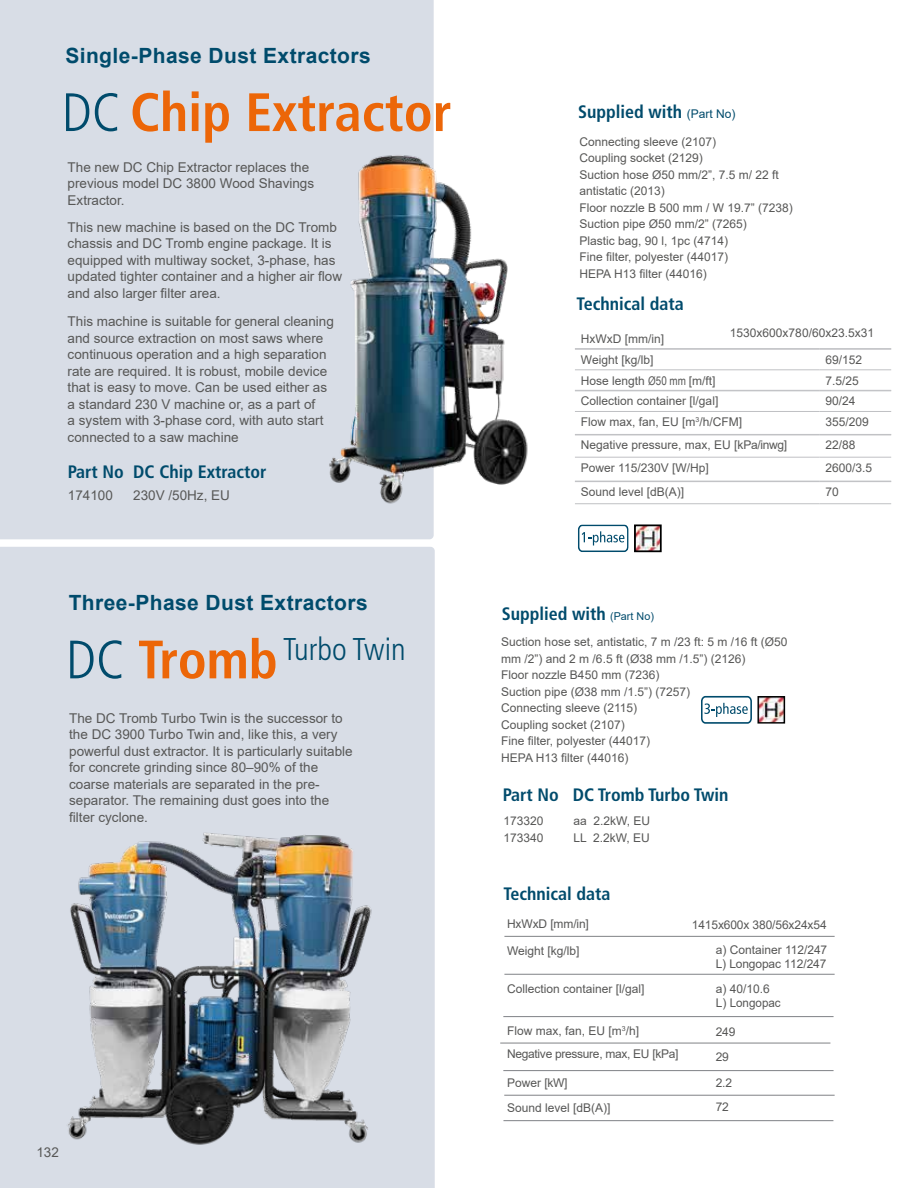
<style>
.page{position:relative;width:918px;height:1188px;background:#fff}
.page>*{position:absolute;margin:0;border:0;box-sizing:border-box;transform-origin:0 0}
.t1{font:700 condensed 54px "Frutiger LT Pro";color:#ec6608}
.t2{font:300 condensed 31.5px "Frutiger LT Pro";color:#004b6c}
.t3{font:700 21px "Arial";letter-spacing:.02em;color:#004b6c}
.t4{font:700 condensed 18px "Frutiger LT Pro";color:#004b6c}
.t5{font:13.5px/16.5px "Arial";color:#575756}
.t6{font:12px/16.5px "Arial";color:#575756}
.t7{font:12px/23.4px "Arial";letter-spacing:-.025em;color:#575756}
.s1{font-weight:300;color:#004b6c}
.s2{font-size:54px}
.s3{font-weight:700;font-size:54px;color:#ec6608}
.s4{font-family:"Arial";font-weight:400;font-stretch:normal;font-size:12px}
.s5{font-family:"Arial Narrow"}
.s6{font-family:"Arial";font-weight:400;font-stretch:normal;font-size:10.8px}
</style>
<div class="page">
<div style="left:0;top:0;width:434px;height:539px;background:#d8dde6"></div>
<img style="left:637px;top:527px;width:22px;height:22px">
<div style="left:634px;top:524px;width:28px;height:28px;border:2px solid #000"></div>
<div style="left:0;top:547px;width:435px;height:641px;background:#d8dde6"></div>
<hr style="left:504px;top:936px;width:331px;height:1px;background:#86888c">
<hr style="left:504px;top:974px;width:331px;height:1px;background:#86888c">
<hr style="left:503px;top:1016px;width:331px;height:1px;background:#86888c">
<hr style="left:504px;top:1095px;width:331px;height:1px;background:#86888c">
<hr style="left:503px;top:1070px;width:331px;height:1px;background:#86888c">
<hr style="left:503px;top:1120px;width:330px;height:1px;background:#86888c">
<img style="left:45px;top:820px;width:347px;height:368px">
<hr style="left:500px;top:1043px;width:330px;height:1px;background:#86888c">
<svg style="left:701px;top:696px;width:51px;height:28px"></svg>
<img style="left:759px;top:698px;width:24px;height:24px">
<div style="left:757px;top:696px;width:28px;height:28px;border:1px solid #000"></div>
<hr style="left:575px;top:348px;width:244px;height:1px;background:#c0c1c4">
<hr style="left:575px;top:349px;width:244px;height:1px;background:#c0c1c4">
<hr style="left:819px;top:348px;width:72px;height:1px;background:#c0c1c4">
<hr style="left:819px;top:349px;width:72px;height:1px;background:#c0c1c4">
<hr style="left:575px;top:369px;width:244px;height:1px;background:#c0c1c4">
<hr style="left:819px;top:369px;width:72px;height:1px;background:#c0c1c4">
<hr style="left:575px;top:390px;width:244px;height:1px;background:#c0c1c4">
<hr style="left:575px;top:391px;width:244px;height:1px;background:#c0c1c4">
<hr style="left:819px;top:390px;width:72px;height:1px;background:#c0c1c4">
<hr style="left:819px;top:391px;width:72px;height:1px;background:#c0c1c4">
<hr style="left:575px;top:434px;width:244px;height:1px;background:#c0c1c4">
<hr style="left:575px;top:435px;width:244px;height:1px;background:#c0c1c4">
<hr style="left:819px;top:434px;width:72px;height:1px;background:#c0c1c4">
<hr style="left:819px;top:435px;width:72px;height:1px;background:#c0c1c4">
<hr style="left:575px;top:481px;width:244px;height:1px;background:#c0c1c4">
<hr style="left:819px;top:481px;width:72px;height:1px;background:#c0c1c4">
<hr style="left:575px;top:411px;width:244px;height:1px;background:#c0c1c4">
<hr style="left:819px;top:411px;width:72px;height:1px;background:#c0c1c4">
<hr style="left:575px;top:457px;width:244px;height:1px;background:#c0c1c4">
<hr style="left:819px;top:457px;width:72px;height:1px;background:#c0c1c4">
<hr style="left:575px;top:503px;width:244px;height:1px;background:#c0c1c4">
<hr style="left:819px;top:503px;width:72px;height:1px;background:#c0c1c4">
<svg style="left:578px;top:524px;width:51px;height:28px"></svg>
<img style="left:317px;top:121px;width:211px;height:404px">
<h3 class="t3" style="left:65px;top:41px;width:307px">Single-Phase Dust Extractors</h3>
<h1 class="t1" style="left:62px;top:80px;width:392px"><span class="s1">DC</span> Chip Extractor</h1>
<p class="t5" style="left:68px;top:159px;width:248px">The new DC Chip Extractor replaces the previous model DC 3800 Wood Shavings<br>Extractor.</p>
<p class="t5" style="left:68px;top:219px;width:276px">This new machine is based on the DC Tromb chassis and DC Tromb engine package. It is equipped with multiway socket, 3-phase, has updated tighter container and a higher air flow and also larger filter area.</p>
<p class="t5" style="left:68px;top:313px;width:268px">This machine is suitable for general cleaning and source extraction on most saws where continuous operation and a high separation rate are required. It is robust, mobile device that is easy to move. Can be used either as a standard 230 V machine or, as a part of<br>a system with 3-phase cord, with auto start connected to a saw machine</p>
<h3 class="t4" style="left:68px;top:461px;width:200px">Part No DC Chip Extractor</h3>
<p class="t5" style="left:68px;top:487px;width:47px">174100</p>
<p class="t5" style="left:133px;top:487px;width:98px">230V /50Hz, EU</p>
<h3 class="t3" style="left:69px;top:587px;width:301px">Three-Phase Dust Extractors</h3>
<h2 class="t2" style="left:66px;top:631px;width:341px"><span class="s2">DC</span> <span class="s3">Tromb</span> Turbo Twin</h2>
<p class="t5" style="left:69px;top:710px;width:285px">The DC Tromb Turbo Twin is the successor to the DC 3900 Turbo Twin and, like this, a very powerful dust extractor. It is particularly suitable for concrete grinding since 80–90% of the coarse materials are separated in the pre&shy;separator. The remaining dust goes into the filter cyclone.</p>
<p class="t5" style="left:36px;top:1144px;width:24px">132</p>
<h3 class="t4" style="left:578px;top:101px;width:159px">Supplied with <span class="s4">(Part No)</span></h3>
<p class="t6" style="left:580px;top:133px;width:215px">Connecting sleeve (2107)<br>Coupling socket (2129)<br>Suction hose Ø50 mm/2”, 7.5 m/ 22 ft antistatic (2013)<br>Floor nozzle B 500 mm / W 19.7” (7238)<br>Suction pipe Ø50 mm/2” (7265)<br>Plastic bag, 90 l, 1pc (4714)<br>Fine filter, polyester (44017)<br>HEPA H13 filter (44016)</p>
<h3 class="t4" style="left:577px;top:293px;width:109px">Technical data</h3>
<p class="t6" style="left:581px;top:328px;width:85px;line-height:20.9px">HxWxD [mm/in]<br>Weight [kg/lb]</p>
<p class="t6" style="left:730px;top:325px;width:146px">1530x600x780/60x23.5x31</p>
<p class="t6" style="left:825px;top:351px;width:38px">69/152</p>
<p class="t6" style="left:581px;top:372px;width:136px">Hose length <span class="s5">Ø50 mm</span> [m/ft]</p>
<p class="t6" style="left:825px;top:372px;width:35px">7.5/25</p>
<p class="t6" style="left:581px;top:393px;width:139px">Collection container [l/gal]</p>
<p class="t6" style="left:825px;top:393px;width:32px">90/24</p>
<p class="t6" style="left:581px;top:414px;width:163px">Flow max, fan, EU [m<sup>3</sup>/h/CFM]</p>
<p class="t6" style="left:825px;top:414px;width:45px">355/209</p>
<p class="t6" style="left:581px;top:437px;width:208px">Negative pressure, max, EU [kPa/inwg]</p>
<p class="t6" style="left:825px;top:437px;width:32px">22/88</p>
<p class="t6" style="left:581px;top:459px;width:129px">Power 115/230V [W/Hp]</p>
<p class="t6" style="left:825px;top:459px;width:48px">2600/3.5</p>
<p class="t6" style="left:581px;top:484px;width:105px">Sound level [dB(A)]</p>
<p class="t6" style="left:825px;top:484px;width:15px">70</p>
<h3 class="t4" style="left:502px;top:604px;width:154px">Supplied with <span class="s6">(Part No)</span></h3>
<p class="t6" style="left:501px;top:634px;width:288px">Suction hose set, antistatic, 7 m /23 ft: 5 m /16 ft (Ø50 mm /2”) and 2 m /6.5 ft (Ø38 mm /1.5”) (2126)<br>Floor nozzle B450 mm (7236)<br>Suction pipe (Ø38 mm /1.5”) (7257)<br>Connecting sleeve (2115)<br>Coupling socket (2107)<br>Fine filter, polyester (44017)<br>HEPA H13 filter (44016)</p>
<h3 class="t4" style="left:503px;top:784px;width:227px">Part No DC Tromb Turbo Twin</h3>
<p class="t6" style="left:503px;top:813px;width:42px">173320</p>
<p class="t6" style="left:573px;top:813px;width:78px">aa 2.2kW, EU</p>
<p class="t6" style="left:503px;top:829px;width:42px">173340</p>
<p class="t6" style="left:573px;top:829px;width:78px">LL 2.2kW, EU</p>
<h3 class="t4" style="left:503px;top:883px;width:109px">Technical data</h3>
<p class="t6" style="left:507px;top:915px;width:83px">HxWxD [mm/in]</p>
<p class="t6" style="left:507px;top:942px;width:74px">Weight [kg/lb]</p>
<p class="t6" style="left:507px;top:980px;width:139px">Collection container [l/gal]</p>
<p class="t7" style="left:507px;top:1019px;width:173px">Flow max, fan, EU [m<sup>3</sup>/h]<br>Negative pressure, max, EU [kPa]</p>
<p class="t6" style="left:507px;top:1070px;width:105px;line-height:25px">Power [kW]<br>Sound level [dB(A)]</p>
<p class="t6" style="left:692px;top:916px;width:136px">1415x600x 380/56x24x54</p>
<p class="t6" style="left:716px;top:943px;width:113px;line-height:13.5px">a) Container 112/247<br>L) Longopac 112/247</p>
<p class="t6" style="left:716px;top:981px;width:67px;line-height:14.4px">a) 40/10.6<br>L) Longopac</p>
<p class="t6" style="left:716px;top:1018px;width:21px;line-height:25.8px">249<br>29<br>2.2</p>
<p class="t6" style="left:716px;top:1099px;width:15px">72</p>
</div>
